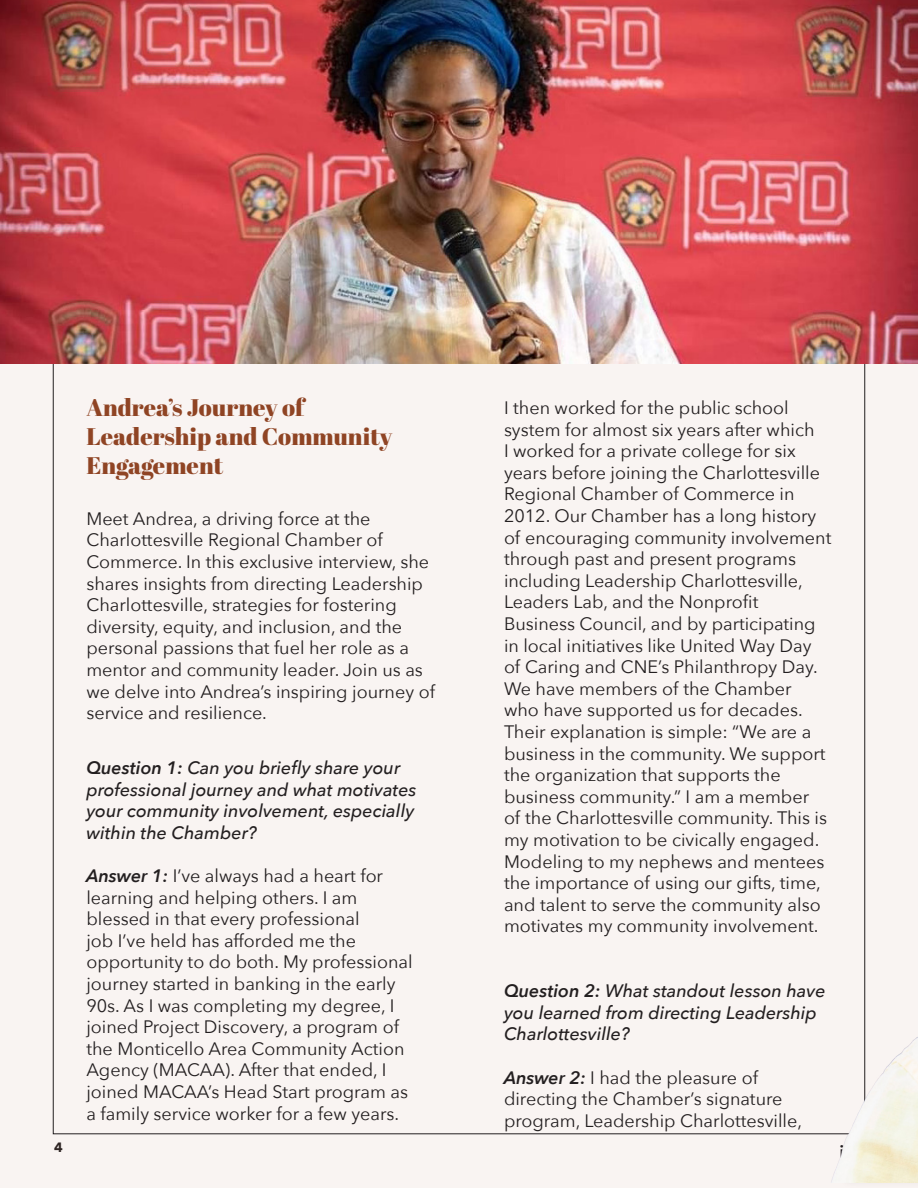
<style>
.page{position:relative;width:918px;height:1188px;background:#f9f4f2}
.page>*{position:absolute;margin:0;border:0;box-sizing:border-box;transform-origin:0 0}
.t1{font:24px/28.8px "Abril Fatface";color:#8f4424}
.t2{font:18px/21.6px "Avenir Next";color:#231f20}
.t3{font:italic 500 18px/21.6px "Avenir Next";color:#231f20}
.t4{font:700 13.5px "Avenir Next";color:#231f20}
.s1{font-weight:600}
.s2{font-weight:600;font-style:italic}
</style>
<div class="page">
<img style="left:736px;top:546px;width:182px;height:636px">
<img style="left:0;top:0;width:918px;height:363px">
<p class="t4" style="left:54px;top:1136px;width:10px">4</p>
<h1 class="t1" style="left:86px;top:393px;width:307px">Andrea’s Journey of<br>Leadership and Community<br>Engagement</h1>
<p class="t2" style="left:86px;top:507px;width:350px">Meet Andrea, a driving force at the Charlottesville Regional Chamber of Commerce. In this exclusive interview, she shares insights from directing Leadership Charlottesville, strategies for fostering diversity, equity, and inclusion, and the personal passions that fuel her role as a mentor and community leader. Join us as we delve into Andrea’s inspiring journey of service and resilience.</p>
<p class="t3" style="left:86px;top:756px;width:332px"><span class="s1">Question 1:</span> Can you briefly share your professional journey and what motivates your community involvement, especially within the Chamber?</p>
<p class="t2" style="left:86px;top:864px;width:328px"><span class="s2">Answer 1:</span> I’ve always had a heart for learning and helping others. I am blessed in that every professional<br>job I’ve held has afforded me the opportunity to do both. My professional journey started in banking in the early 90s. As I was completing my degree, I joined Project Discovery, a program of the Monticello Area Community Action Agency (MACAA). After that ended, I joined MACAA’s Head Start program as a family service worker for a few years.</p>
<p class="t2" style="left:504px;top:396px;width:329px">I then worked for the public school system for almost six years after which<br>I worked for a private college for six years before joining the Charlottesville Regional Chamber of Commerce in 2012. Our Chamber has a long history of encouraging community involvement through past and present programs including Leadership Charlottesville, Leaders Lab, and the Nonprofit Business Council, and by participating in local initiatives like United Way Day of Caring and CNE’s Philanthropy Day.<br>We have members of the Chamber<br>who have supported us for decades.<br>Their explanation is simple: “We are a business in the community. We support the organization that supports the business community.” I am a member<br>of the Charlottesville community. This is my motivation to be civically engaged.<br>Modeling to my nephews and mentees the importance of using our gifts, time, and talent to serve the community also motivates my community involvement.</p>
<p class="t3" style="left:504px;top:979px;width:323px"><span class="s1">Question 2:</span> What standout lesson have you learned from directing Leadership<br>Charlottesville?</p>
<p class="t2" style="left:504px;top:1066px;width:300px"><span class="s2">Answer 2:</span> I had the pleasure of directing the Chamber’s signature program, Leadership Charlottesville,</p>
</div>
